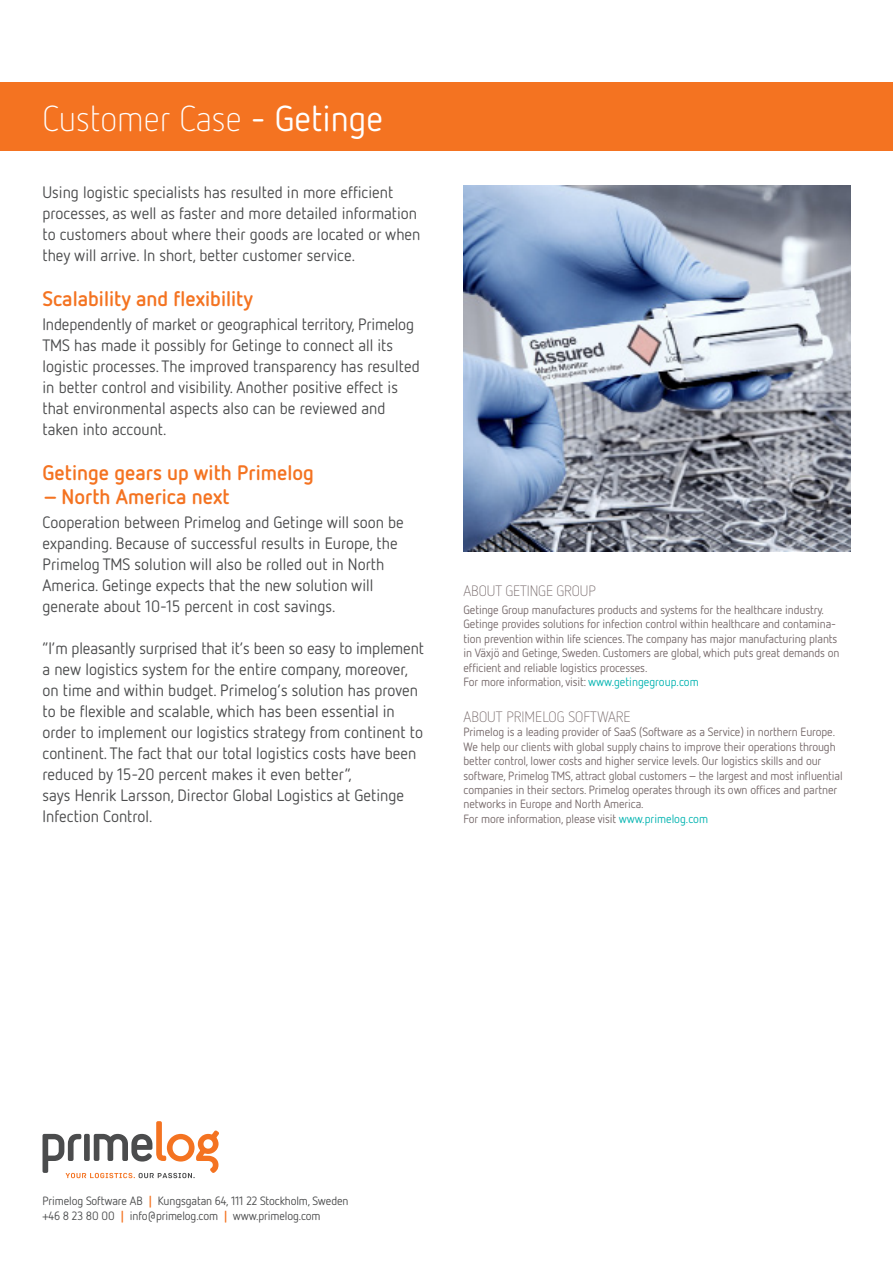
<style>
.page{position:relative;width:893px;height:1263px;background:#fff}
.page>*{position:absolute;margin:0;border:0;box-sizing:border-box;transform-origin:0 0}
.t1{font:300 36px "Netto OT";color:#fff}
.t2{font:700 21px "Netto OT";color:#f47321}
.t3{font:16.5px/21px "Netto OT";color:#4b4c4d}
.t4{font:300 15px "Netto OT";letter-spacing:-.005em;color:#76696a}
.t5{font:12px/14.4px "Netto OT";letter-spacing:-.01em;color:#76696a}
.t6{font:12px "Netto OT";letter-spacing:-.01em;color:#4b4c4d}
.s1{font-weight:400}
.s2{color:#00b3b0}
.s3{font-weight:700;color:#f47321}
</style>
<div class="page">
<svg style="left:43px;top:1121px;width:176px;height:57px"></svg>
<div style="left:0;top:83px;width:893px;height:68px;background:#f47321"></div>
<img style="left:463px;top:186px;width:387px;height:365px">
<p class="t1" style="left:43px;top:96px;width:342px">Customer Case <span class="s1">- Getinge</span></p>
<p class="t3" style="left:43px;top:182px;width:379px">Using logistic specialists has resulted in more efficient processes, as well as faster and more detailed information to customers about where their goods are located or when they will arrive. In short, better customer service.</p>
<p class="t2" style="left:43px;top:286px;width:212px">Scalability and flexibility</p>
<p class="t3" style="left:43px;top:314px;width:379px">Independently of market or geographical territory, Primelog TMS has made it possibly for Getinge to connect all its logistic processes. The improved transparency has resulted in better control and visibility. Another positive effect is</p>
<p class="t3" style="left:43px;top:398px;width:344px">that environmental aspects also can be reviewed and</p>
<p class="t3" style="left:43px;top:419px;width:125px">taken into account.</p>
<p class="t2" style="left:43px;top:460px;width:273px">Getinge gears up with Primelog</p>
<p class="t2" style="left:43px;top:484px;width:189px">– North America next</p>
<p class="t3" style="left:43px;top:512px;width:363px">Cooperation between Primelog and Getinge will soon be expanding. Because of successful results in Europe, the</p>
<p class="t3" style="left:43px;top:554px;width:343px">Primelog TMS solution will also be rolled out in North</p>
<p class="t3" style="left:43px;top:575px;width:332px">America. Getinge expects that the new solution will</p>
<p class="t3" style="left:43px;top:596px;width:294px">generate about 10-15 percent in cost savings.</p>
<p class="t3" style="left:43px;top:638px;width:383px">”I’m pleasantly surprised that it’s been so easy to implement a new logistics system for the entire company, moreover, on time and within budget. Primelog’s solution has proven to be flexible and scalable, which has been essential in order to implement our logistics strategy from continent to continent. The fact that our total logistics costs have been reduced by 15-20 percent makes it even better”,</p>
<p class="t3" style="left:43px;top:785px;width:363px">says Henrik Larsson, Director Global Logistics at Getinge<br>Infection Control.</p>
<p class="t4" style="left:463px;top:582px;width:134px">ABOUT GETINGE GROUP</p>
<p class="t5" style="left:463px;top:602px;width:377px">Getinge Group manufactures products and systems for the healthcare industry.<br>Getinge provides solutions for infection control within healthcare and contamina&shy;tion prevention within life sciences. The company has major manufacturing plants in Växjö and Getinge, Sweden. Customers are global, which puts great demands on efficient and reliable logistics processes.</p>
<p class="t5" style="left:463px;top:674px;width:237px">For more information, visit: <span class="s2">www.getingegroup.com</span></p>
<p class="t4" style="left:463px;top:708px;width:169px">ABOUT PRIMELOG SOFTWARE</p>
<p class="t5" style="left:463px;top:725px;width:381px">Primelog is a leading provider of SaaS (Software as a Service) in northern Europe.<br>We help our clients with global supply chains to improve their operations through better control, lower costs and higher service levels. Our logistics skills and our software, Primelog TMS, attract global customers – the largest and most influential companies in their sectors. Primelog operates through its own offices and partner networks in Europe and North America.</p>
<p class="t5" style="left:463px;top:811px;width:246px">For more information, please visit <span class="s2">www.primelog.com</span></p>
<p class="t6" style="left:43px;top:1194px;width:307px">Primelog Software AB <span class="s3">|</span> Kungsgatan 64, 111 22 Stockholm, Sweden</p>
<p class="t6" style="left:43px;top:1209px;width:280px">+46 8 23 80 00 <span class="s3">|</span> info@primelog.com <span class="s3">|</span> www.primelog.com</p>
</div>
